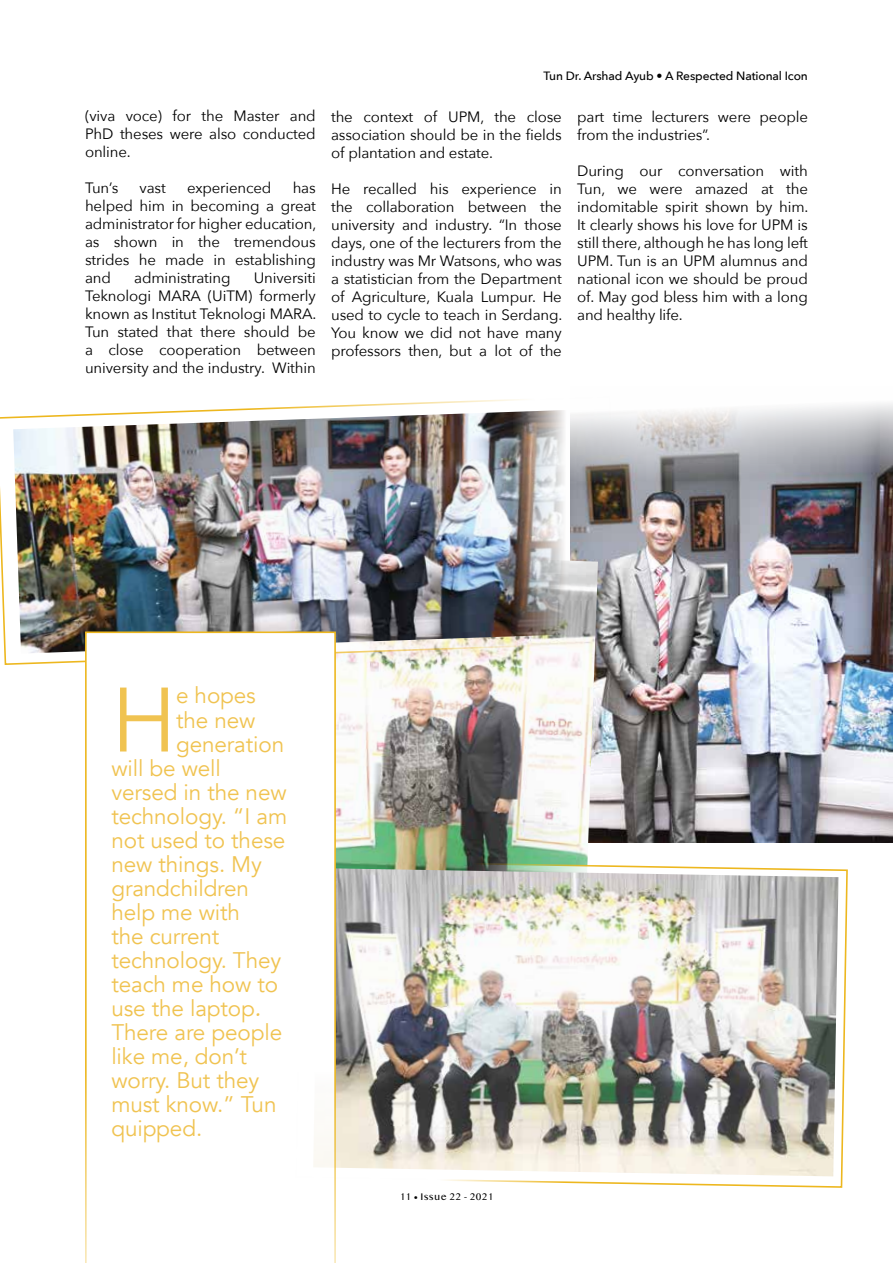
<style>
.page{position:relative;width:893px;height:1263px;background:#fff}
.page>*{position:absolute;margin:0;border:0;box-sizing:border-box;transform-origin:0 0}
.t1{font:90.3px "Avenir";color:#f0c351}
.t2{font:22.5px "Avenir";letter-spacing:-.005em;color:#f0c351}
.t3{font:15px/18px "Avenir Next";letter-spacing:-.01em;color:#000;text-align:justify}
.t4{font:500 12px "Avenir Next";letter-spacing:-.01em;color:#000}
.t5{font:9px "Bangla MN";letter-spacing:.04em;color:#000}
.s1{font-style:italic}
</style>
<div class="page">
<img style="left:598px;top:403px;width:295px;height:440px">
<img style="left:336px;top:666px;width:262px;height:193px">
<svg style="left:0;top:399px;width:620px;height:267px"></svg>
<svg style="left:336px;top:859px;width:512px;height:329px"></svg>
<img style="left:336px;top:868px;width:502px;height:308px">
<img style="left:13px;top:408px;width:604px;height:245px">
<svg style="left:85px;top:631px;width:251px;height:632px"></svg>
<p class="t3" style="left:85px;top:106px;width:232px">(viva voce) for the Master and PhD theses were also conducted online.</p>
<p class="t3" style="left:85px;top:178px;width:35px">Tun’s</p>
<p class="t3" style="left:140px;top:178px;width:28px">vast</p>
<p class="t3" style="left:187px;top:178px;width:86px">experienced</p>
<p class="t3" style="left:85px;top:178px;width:233px;text-indent:208px">has helped him in becoming a great administrator for higher education, as shown in the tremendous strides he made in establishing and</p>
<p class="t3" style="left:134px;top:268px;width:98px">administrating</p>
<p class="t3" style="left:85px;top:268px;width:233px;text-indent:169px">Universiti Teknologi MARA (UiTM) formerly known as Institut Teknologi MARA.<br>Tun stated that there should be a close cooperation between university and the industry. Within</p>
<p class="t4" style="left:543px;top:66px;width:266px">Tun Dr. Arshad Ayub • A Respected National Icon</p>
<p class="t3" style="left:331px;top:107px;width:232px">the context of UPM, the close association should be in the fields of plantation and estate.</p>
<p class="t3" style="left:331px;top:179px;width:233px">He recalled his experience in the collaboration between the university and industry. “In those days, one of the lecturers from the industry was Mr Watsons, who was a statistician from the Department of Agriculture, Kuala Lumpur. He used to cycle to teach in Serdang.<br>You know we did not have many professors then, but a lot of the</p>
<p class="t3" style="left:577px;top:107px;width:232px">part time lecturers were people from the industries”.</p>
<p class="t3" style="left:577px;top:161px;width:233px">During our conversation with Tun, we were amazed at the indomitable spirit shown by him.<br>It clearly shows his love for UPM is still there, although he has long left UPM. Tun is an UPM alumnus and national icon we should be proud of. May god bless him with a long and healthy life.</p>
<h1 class="t1" style="left:111px;top:667px;width:67px">H</h1>
<h2 class="t2" style="left:176px;top:682px;width:81px">e hopes</h2>
<h2 class="t2" style="left:176px;top:706px;width:81px">the new</h2>
<h2 class="t2" style="left:176px;top:730px;width:110px">generation</h2>
<h2 class="t2" style="left:111px;top:754px;width:111px">will be well</h2>
<h2 class="t2" style="left:111px;top:778px;width:177px">versed in the new</h2>
<h2 class="t2" style="left:111px;top:802px;width:177px">technology. “I am</h2>
<h2 class="t2" style="left:111px;top:826px;width:176px">not used to these</h2>
<h2 class="t2" style="left:111px;top:850px;width:152px">new things. My</h2>
<h2 class="t2" style="left:111px;top:874px;width:139px">grandchildren</h2>
<h2 class="t2" style="left:111px;top:898px;width:130px">help me with</h2>
<h2 class="t2" style="left:111px;top:922px;width:109px">the current</h2>
<h2 class="t2" style="left:111px;top:946px;width:172px">technology. They</h2>
<h2 class="t2" style="left:111px;top:970px;width:168px">teach me how to</h2>
<h2 class="t2" style="left:111px;top:994px;width:151px">use the laptop<span class="s1">.</span></h2>
<h2 class="t2" style="left:111px;top:1018px;width:172px">There are people</h2>
<h2 class="t2" style="left:111px;top:1042px;width:137px">like me, don’t</h2>
<h2 class="t2" style="left:111px;top:1066px;width:149px">worry. But they</h2>
<h2 class="t2" style="left:111px;top:1090px;width:167px">must know.” Tun</h2>
<h2 class="t2" style="left:111px;top:1114px;width:92px">quipped.</h2>
<p class="t5" style="left:400px;top:1191px;width:95px">11 • Issue 22 - 2021</p>
</div>
